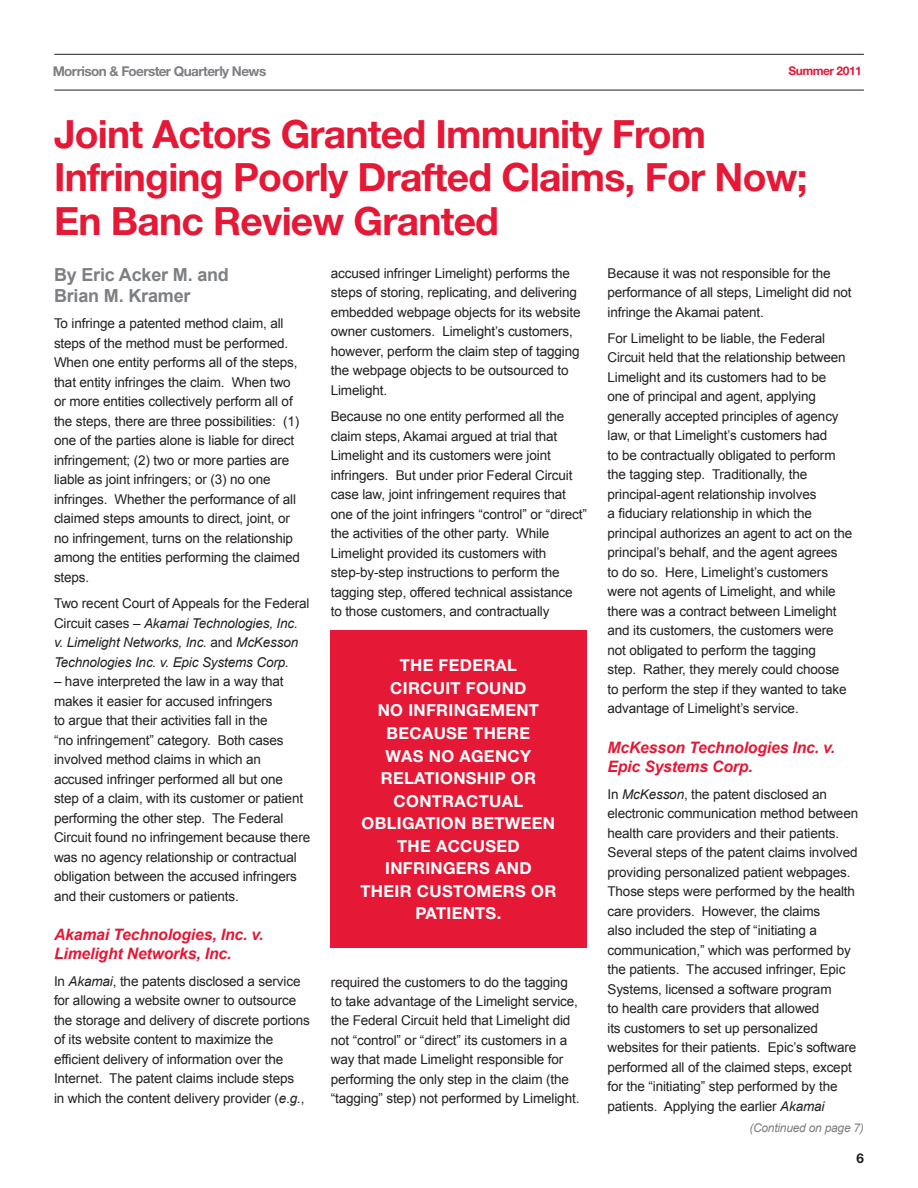
<style>
.page{position:relative;width:918px;height:1188px;background:#fff}
.page>*{position:absolute;margin:0;border:0;box-sizing:border-box;transform-origin:0 0}
.t1{font:700 39px/43.5px "Helvetica Neue LT Std";letter-spacing:-.02em;color:#e51836}
.t2{font:700 18px/21px "Arial";letter-spacing:-.01em;color:#7d7f82}
.t3{font:700 16.5px "Helvetica Neue LT Std";letter-spacing:.13em;color:#fff}
.t4{font:italic 700 15.75px/19.5px "Arial";letter-spacing:-.01em;color:#e51836}
.t5{font:13.5px/19.5px "Arial";letter-spacing:-.01em;color:#231f20}
.t6{font:italic 13.5px/19.5px "Arial";letter-spacing:-.01em;color:#231f20}
.t7{font:700 13.5px "Helvetica Neue LT Std";letter-spacing:-.04em;color:#7d7f82}
.t8{font:700 13.5px "Helvetica Neue LT Std";color:#231f20}
.t9{font:italic 12px "Arial";letter-spacing:-.02em;color:#7d7f82}
.t10{font:700 12px "Helvetica Neue LT Std";letter-spacing:-.04em;color:#e51836}
.s1{font-style:normal}
.s2{font-style:italic}
</style>
<div class="page">
<hr style="left:54px;top:90px;width:810px;height:1px;background:#231f20">
<hr style="left:54px;top:54px;width:810px;height:1px;background:#231f20">
<div style="left:330px;top:630px;width:257px;height:318px;background:#e51836"></div>
<p class="t7" style="left:53px;top:63px;width:215px">MORRISON &amp; FOERSTER QUARTERLY NEWS</p>
<p class="t10" style="left:788px;top:63px;width:75px">SUMMER 2011</p>
<h1 class="t1" style="left:54px;top:111px;width:755px">JOINT ACTORS GRANTED IMMUNITY FROM<br>INFRINGING POORLY DRAFTED CLAIMS, FOR NOW;<br>EN BANC REVIEW GRANTED</h1>
<h2 class="t2" style="left:54px;top:265px;width:176px">By Eric Acker M. and<br>Brian M. Kramer</h2>
<p class="t5" style="left:54px;top:314px;width:247px">To infringe a patented method claim, all steps of the method must be performed.<br>When one entity performs all of the steps, that entity infringes the claim. When two or more entities collectively perform all of the steps, there are three possibilities: (1) one of the parties alone is liable for direct infringement; (2) two or more parties are liable as joint infringers; or (3) no one infringes. Whether the performance of all claimed steps amounts to direct, joint, or no infringement, turns on the relationship among the entities performing the claimed steps.</p>
<p class="t6" style="left:54px;top:594px;width:257px"><span class="s1">Two recent Court of Appeals for the Federal Circuit cases</span> – Akamai Technologies, Inc. v. Limelight Networks, Inc. <span class="s1">and</span> McKesson Technologies Inc. v. Epic Systems Corp.</p>
<p class="t5" style="left:54px;top:672px;width:258px"><span class="s2">–</span> have interpreted the law in a way that makes it easier for accused infringers<br>to argue that their activities fall in the<br>“no infringement” category. Both cases involved method claims in which an accused infringer performed all but one step of a claim, with its customer or patient performing the other step. The Federal Circuit found no infringement because there was no agency relationship or contractual obligation between the accused infringers and their customers or patients.</p>
<p class="t4" style="left:54px;top:925px;width:211px">Akamai Technologies, Inc. v.<br>Limelight Networks, Inc.</p>
<p class="t5" style="left:54px;top:971px;width:257px">In <span class="s2">Akamai</span>, the patents disclosed a service for allowing a website owner to outsource the storage and delivery of discrete portions of its website content to maximize the efficient delivery of information over the Internet. The patent claims include steps<br>in which the content delivery provider (<span class="s2">e.g.</span>,</p>
<p class="t5" style="left:331px;top:264px;width:251px">accused infringer Limelight) performs the steps of storing, replicating, and delivering embedded webpage objects for its website owner customers. Limelight’s customers, however, perform the claim step of tagging the webpage objects to be outsourced to Limelight.</p>
<p class="t5" style="left:331px;top:407px;width:258px">Because no one entity performed all the claim steps, Akamai argued at trial that Limelight and its customers were joint infringers. But under prior Federal Circuit case law, joint infringement requires that one of the joint infringers “control” or “direct” the activities of the other party. While Limelight provided its customers with step-by-step instructions to perform the tagging step, offered technical assistance to those customers, and contractually</p>
<p class="t3" style="left:400px;top:655px;width:119px">THE FEDERAL</p>
<p class="t3" style="left:390px;top:678px;width:138px">CIRCUIT FOUND</p>
<p class="t3" style="left:378px;top:700px;width:115px">NO INFRINGEMENT</p>
<p class="t3" style="left:387px;top:723px;width:143px">BECAUSE THERE</p>
<p class="t3" style="left:386px;top:745px;width:111px">WAS NO AGENCY</p>
<p class="t3" style="left:381px;top:768px;width:157px">RELATIONSHIP OR</p>
<p class="t3" style="left:394px;top:790px;width:131px">CONTRACTUAL</p>
<p class="t3" style="left:362px;top:813px;width:171px">OBLIGATION BETWEEN</p>
<p class="t3" style="left:397px;top:835px;width:124px">THE ACCUSED</p>
<p class="t3" style="left:385px;top:858px;width:148px">INFRINGERS AND</p>
<p class="t3" style="left:361px;top:880px;width:197px">THEI R CUSTOMERS OR</p>
<p class="t3" style="left:416px;top:903px;width:32px">PATIENTS</p>
<p class="t3" style="left:497px;top:903px;width:6px">.</p>
<p class="t5" style="left:331px;top:972px;width:250px">required the customers to do the tagging to take advantage of the Limelight service, the Federal Circuit held that Limelight did not “control” or “direct” its customers in a way that made Limelight responsible for performing the only step in the claim (the “tagging” step) not performed by Limelight.</p>
<p class="t5" style="left:608px;top:263px;width:246px">Because it was not responsible for the performance of all steps, Limelight did not infringe the Akamai patent.</p>
<p class="t5" style="left:608px;top:329px;width:246px">For Limelight to be liable, the Federal Circuit held that the relationship between Limelight and its customers had to be<br>one of principal and agent, applying generally accepted principles of agency law, or that Limelight’s customers had<br>to be contractually obligated to perform the tagging step. Traditionally, the principal-agent relationship involves<br>a fiduciary relationship in which the principal authorizes an agent to act on the principal’s behalf, and the agent agrees<br>to do so. Here, Limelight’s customers were not agents of Limelight, and while there was a contract between Limelight and its customers, the customers were not obligated to perform the tagging<br>step. Rather, they merely could choose to perform the step if they wanted to take advantage of Limelight’s service.</p>
<p class="t4" style="left:608px;top:738px;width:229px">McKesson Technologies Inc. v.<br>Epic Systems Corp.</p>
<p class="t5" style="left:608px;top:784px;width:252px">In <span class="s2">McKesson</span>, the patent disclosed an electronic communication method between health care providers and their patients.<br>Several steps of the patent claims involved providing personalized patient webpages.<br>Those steps were performed by the health care providers. However, the claims<br>also included the step of “initiating a communication,” which was performed by the patients. The accused infringer, Epic Systems, licensed a software program<br>to health care providers that allowed<br>its customers to set up personalized websites for their patients. Epic’s software performed all of the claimed steps, except for the “initiating” step performed by the patients. Applying the earlier <span class="s2">Akamai</span></p>
<p class="t9" style="left:749px;top:1120px;width:116px">(Continued on page 7)</p>
<p class="t8" style="left:856px;top:1150px;width:9px">6</p>
</div>
